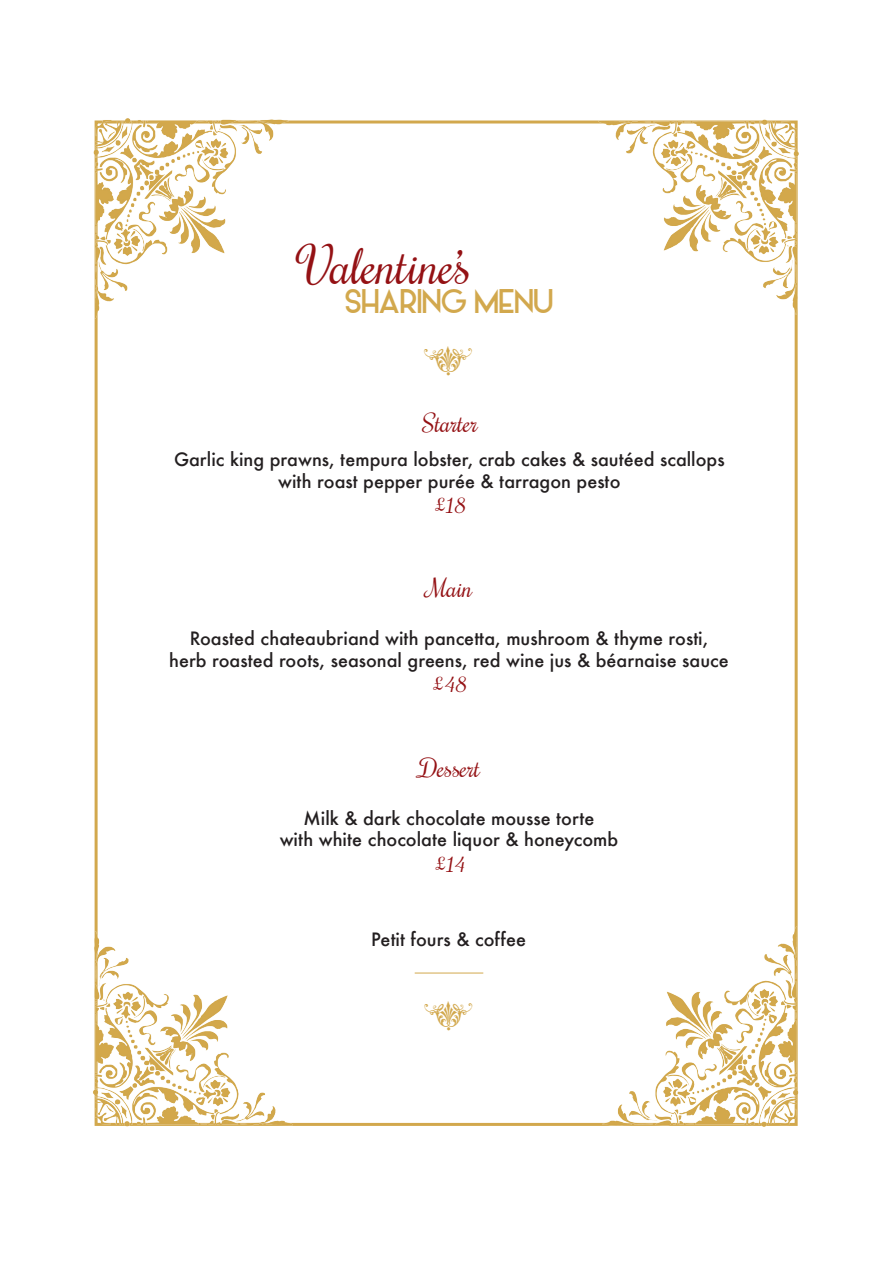
<style>
.page{position:relative;width:893px;height:1263px;background:#fff}
.page>*{position:absolute;margin:0;border:0;box-sizing:border-box;transform-origin:0 0}
.t1{font:italic 49.5px "Rochester";color:#941114}
.t2{font:30px "Alpaca Scarlett Demo";color:#d2a84d}
.t3{font:italic 24px "Rochester";color:#941114}
.t4{font:italic 21px "Rochester";color:#941114}
.t5{font:500 18px/21.6px "Futura";color:#231f20;text-align:center}
</style>
<div class="page">
<img style="left:560px;top:119px;width:239px;height:250px">
<img style="left:93px;top:118px;width:250px;height:239px">
<img style="left:549px;top:887px;width:250px;height:240px">
<img style="left:93px;top:878px;width:239px;height:249px">
<hr style="left:415px;top:973px;width:68px;height:1px;background:#d2a84d">
<h1 class="t1" style="left:296px;top:233px;width:184px">Valentine’s</h1>
<h2 class="t2" style="left:345px;top:285px;width:210px">SHARING MENU</h2>
<h3 class="t3" style="left:422px;top:407px;width:62px">Starter</h3>
<p class="t5" style="left:174px;top:448px;width:552px">Garlic king prawns, tempura lobster, crab cakes &amp; sautéed scallops with roast pepper purée &amp; tarragon pesto</p>
<p class="t4" style="left:433px;top:491px;width:38px">£18</p>
<h3 class="t3" style="left:426px;top:572px;width:52px">Main</h3>
<p class="t5" style="left:169px;top:628px;width:561px">Roasted chateaubriand with pancetta, mushroom &amp; thyme rosti, herb roasted roots, seasonal greens, red wine jus &amp; béarnaise sauce</p>
<p class="t4" style="left:432px;top:670px;width:41px">£48</p>
<h3 class="t3" style="left:419px;top:752px;width:62px">Dessert</h3>
<p class="t5" style="left:280px;top:807px;width:340px">Milk &amp; dark chocolate mousse torte<br>with white chocolate liquor &amp; honeycomb</p>
<p class="t4" style="left:434px;top:850px;width:36px">£14</p>
<p class="t5" style="left:371px;top:928px;width:156px">Petit fours &amp; coffee</p>
</div>
